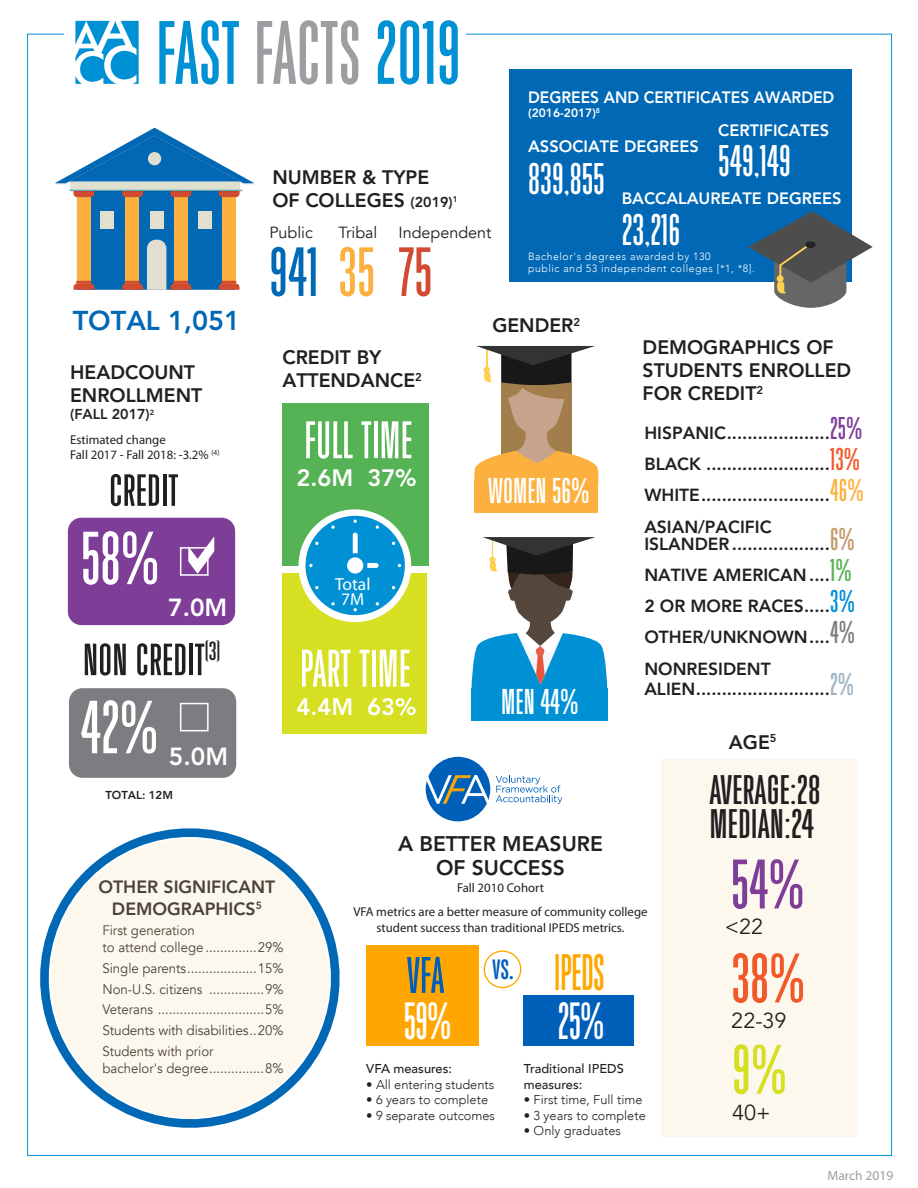
<style>
.page{position:relative;width:918px;height:1188px;background:#fff}
.page>*{position:absolute;margin:0;border:0;box-sizing:border-box;transform-origin:0 0}
.t1{font:89.85px "Filmotype Giant";color:#0091d5}
.t2{font:75px "Filmotype Giant";color:#fff}
.t3{font:69.9px "Filmotype Giant";color:#7e3e98}
.t4{font:69.9px "Filmotype Giant";color:#f15929}
.t5{font:69.9px "Filmotype Giant";color:#d6df21}
.t6{font:69.45px "Filmotype Giant";color:#0168b5}
.t7{font:52.8px "Filmotype Giant";color:#fff}
.t8{font:52.2px "Filmotype Giant";color:#fff;scale:.9 1}
.t9{font:51.3px "Filmotype Giant";color:#005fb9}
.t10{font:51.3px "Filmotype Giant";letter-spacing:-.015em;color:#ffa700;scale:.9 1}
.t11{font:45px "Filmotype Giant";color:#231f20;scale:1.11 1}
.t12{font:44.25px "Filmotype Giant";color:#fff}
.t13{font:41.25px/34.3px "Filmotype Giant";color:#231f20;scale:1.11 1}
.t14{font:35.85px "Filmotype Giant";color:#fff}
.t15{font:800 27px "Avenir LT Std";color:#0168b5}
.t16{font:800 24.6px "Avenir LT Std";color:#fff}
.t17{font:800 23.55px "Avenir LT Std";color:#fff}
.t18{font:21.6px "Avenir";color:#231f20}
.t19{font:800 21px/24px "Avenir LT Std";color:#231f20;text-align:center}
.t20{font:800 19.35px/23.2px "Avenir LT Std";color:#231f20}
.t21{font:800 17.7px/21.1px "Avenir LT Std";color:#231f20;text-align:center}
.t22{font:17.55px/15px "Myriad Pro";color:#fff;text-align:center}
.t23{font:800 17.4px/31.2px "Avenir LT Std";color:#231f20}
.t24{font:800 16.35px "Avenir LT Std";color:#fff}
.t25{font:800 16.35px "Avenir LT Std";color:#fff;scale:.95 1}
.t26{font:16.2px "Avenir";color:#231f20}
.t27{font:800 14.25px "Avenir LT Std";color:#231f20}
.t28{font:13.8px/20.9px "Avenir";color:#231f20;scale:.96 1}
.t29{font:13.5px "Myriad Pro";color:#9c9ea1}
.t30{font:12.9px/15.5px "Myriad Pro";color:#231f20}
.t31{font:300 12.9px "Avenir";color:#231f20}
.t32{font:500 12.9px/15.5px "Avenir";color:#231f20}
.t33{font:800 12px "Avenir LT Std";color:#fff}
.t34{font:800 11.4px "Avenir LT Std";color:#231f20}
.t35{font:300 10.5px/12.6px "Avenir";letter-spacing:.05em;color:#fff}
.s1{color:#9c9ea1}
.s2{font-size:14.25px}
.s3{color:#fbb03f}
.s4{color:#d04b30}
.s5{font-family:"Filmotype Giant";font-weight:400;font-size:31.5px;color:#7e3e98}
.s6{font-family:"Filmotype Giant";font-weight:400;font-size:31.5px;color:#f15929}
.s7{font-family:"Filmotype Giant";font-weight:400;font-size:31.5px;color:#fbb03f}
.s8{font-family:"Filmotype Giant";font-weight:400;font-size:31.5px;color:#c39a6b}
.s9{font-family:"Filmotype Giant";font-weight:400;font-size:31.5px;color:#55b355}
.s10{font-family:"Filmotype Giant";font-weight:400;font-size:31.5px;color:#0091d5}
.s11{font-family:"Filmotype Giant";font-weight:400;font-size:31.5px;color:#7b7d80}
.s12{font-family:"Filmotype Giant";font-weight:400;font-size:31.5px;color:#9db5c8}
</style>
<div class="page">
<div style="left:662px;top:760px;width:195px;height:377px;background:#fdf8ee"></div>
<div style="left:510px;top:69px;width:342px;height:213px;background:#0168b5"></div>
<svg style="left:748px;top:211px;width:125px;height:97px"></svg>
<div style="left:805px;top:241px;width:11px;height:7px;background:#242424;border-radius:50%"></div>
<svg style="left:474px;top:346px;width:125px;height:141px"></svg>
<div style="left:475px;top:480px;width:123px;height:32px;background:#fbb03f"></div>
<div style="left:71px;top:182px;width:169px;height:8px;background:#e1dfcf"></div>
<hr style="left:70px;top:191px;width:173px;height:1px;background:#050504">
<hr style="left:69px;top:190px;width:173px;height:1px;background:#5bacb6">
<svg style="left:74px;top:191px;width:166px;height:99px;background:#72888c"></svg>
<div style="left:100px;top:211px;width:14px;height:18px;background:#e1dfcf"></div>
<div style="left:150px;top:211px;width:14px;height:18px;background:#e1dfcf"></div>
<div style="left:198px;top:211px;width:14px;height:18px;background:#e1dfcf"></div>
<svg style="left:55px;top:128px;width:200px;height:56px"></svg>
<div style="left:283px;top:404px;width:146px;height:162px;background:#55b355"></div>
<div style="left:283px;top:573px;width:144px;height:161px;background:#d6df21"></div>
<div style="left:298px;top:509px;width:113px;height:113px;background:#fff;border-radius:50%"></div>
<svg style="left:306px;top:516px;width:99px;height:99px"></svg>
<svg style="left:40px;top:828px;width:300px;height:300px"></svg>
<svg style="left:51px;top:839px;width:278px;height:278px;background:#ecefec"></svg>
<svg style="left:472px;top:537px;width:135px;height:152px"></svg>
<div style="left:471px;top:689px;width:137px;height:32px;background:#0091d5"></div>
<div style="left:68px;top:518px;width:167px;height:107px;background:#7e3e98;border-radius:14px"></div>
<div style="left:69px;top:688px;width:167px;height:90px;background:#7b7d80;border-radius:14px"></div>
<div style="left:180px;top:703px;width:29px;height:28px;border:2px solid #fff"></div>
<div style="left:180px;top:547px;width:29px;height:29px;border:2px solid #fff"></div>
<svg style="left:75px;top:21px;width:64px;height:63px"></svg>
<div style="left:426px;top:757px;width:64px;height:64px;background:#005fb9;border-radius:50%"></div>
<svg style="left:496px;top:776px;width:66px;height:28px"></svg>
<svg style="left:426px;top:775px;width:63px;height:30px"></svg>
<div style="left:367px;top:945px;width:112px;height:101px;background:#ffa700"></div>
<div style="left:523px;top:995px;width:111px;height:51px;background:#005fb9"></div>
<div style="left:484px;top:950px;width:37px;height:38px;border:1px solid #ffa700;border-radius:50%"></div>
<svg style="left:188px;top:547px;width:21px;height:27px"></svg>
<h1 class="t1" style="left:156px;top:6px;width:307px">FAST <span class="s1">FACTS</span> 2019</h1>
<p class="t20" style="left:272px;top:166px;width:187px">NUMBER &amp; TYPE<br>OF COLLEGES <span class="s2">(2019)</span><sup>1</sup></p>
<p class="t26" style="left:269px;top:223px;width:45px">Public</p>
<p class="t26" style="left:398px;top:223px;width:95px">Independent</p>
<p class="t26" style="left:338px;top:223px;width:41px">Tribal</p>
<h3 class="t6" style="left:269px;top:236px;width:164px">941 <span class="s3">35</span> <span class="s4">75</span></h3>
<p class="t25" style="left:528px;top:88px;width:324px">DEGREES AND CERTIFICATES AWARDED</p>
<p class="t33" style="left:528px;top:106px;width:73px">(2016-2017)<sup>8</sup></p>
<p class="t24" style="left:718px;top:120px;width:113px">CERTIFICATES</p>
<h3 class="t12" style="left:718px;top:138px;width:74px">549,149</h3>
<p class="t24" style="left:622px;top:189px;width:221px">BACCALAUREATE DEGREES</p>
<h3 class="t12" style="left:622px;top:206px;width:60px">23,216</h3>
<p class="t24" style="left:528px;top:137px;width:172px">ASSOCIATE DEGREES</p>
<h3 class="t12" style="left:528px;top:155px;width:78px">839,855</h3>
<p class="t35" style="left:528px;top:250px;width:228px">Bachelor's degrees awarded by 130<br>public and 53 independent colleges [*1, *8].</p>
<h3 class="t15" style="left:73px;top:305px;width:169px">TOTAL 1,051</h3>
<p class="t20" style="left:492px;top:314px;width:89px">GENDER<sup>2</sup></p>
<p class="t20" style="left:643px;top:335px;width:210px">DEMOGRAPHICS OF<br>STUDENTS ENROLLED<br>FOR CREDIT<sup>2</sup></p>
<p class="t23" style="left:644px;top:418px;width:221px">HISPANIC....................<span class="s5">25%<br></span>BLACK ........................<span class="s6">13%<br></span>WHITE.........................<span class="s7">46%<br></span>ASIAN/PACIFIC</p>
<p class="t20" style="left:282px;top:346px;width:141px">CREDIT BY<br>ATTENDANCE<sup>2</sup></p>
<p class="t20" style="left:70px;top:361px;width:134px">HEADCOUNT<br>ENROLLMENT</p>
<p class="t27" style="left:70px;top:406px;width:86px">(FALL 2017)<sup>2</sup></p>
<h3 class="t7" style="left:304px;top:412px;width:110px">FULL TIME</h3>
<p class="t30" style="left:70px;top:431px;width:151px">Estimated change<br>Fall 2017 - Fall 2018: -3.2% <sup>(4)</sup></p>
<h3 class="t17" style="left:297px;top:464px;width:122px">2.6M 37%</h3>
<h3 class="t11" style="left:109px;top:467px;width:64px">CREDIT</h3>
<h3 class="t14" style="left:488px;top:472px;width:103px">WOMEN 56%</h3>
<p class="t23" style="left:644px;top:528px;width:212px">ISLANDER...................<span class="s8">6%<br></span>NATIVE AMERICAN ....<span class="s9">1%<br></span>2 OR MORE RACES.....<span class="s10">3%<br></span>OTHER/UNKNOWN....<span class="s11">4%<br></span>NONRESIDENT</p>
<p class="t23" style="left:644px;top:673px;width:211px">ALIEN..........................<span class="s12">2%</span></p>
<h2 class="t2" style="left:81px;top:519px;width:80px">58%</h2>
<p class="t22" style="left:335px;top:576px;width:37px">Total<br>7M</p>
<h3 class="t16" style="left:168px;top:592px;width:61px">7.0M</h3>
<h3 class="t11" style="left:83px;top:636px;width:126px">NON CREDIT<sup>(3)</sup></h3>
<h3 class="t7" style="left:300px;top:641px;width:112px">PART TIME</h3>
<h3 class="t14" style="left:501px;top:683px;width:79px">MEN 44%</h3>
<h3 class="t17" style="left:296px;top:693px;width:122px">4.4M 63%</h3>
<h2 class="t2" style="left:80px;top:688px;width:79px">42%</h2>
<p class="t20" style="left:729px;top:730px;width:49px">AGE<sup>5</sup></p>
<h3 class="t13" style="left:709px;top:773px;width:102px">AVERAGE:28<br>MEDIAN:24</h3>
<h3 class="t16" style="left:169px;top:742px;width:61px">5.0M</h3>
<p class="t34" style="left:105px;top:789px;width:69px">TOTAL: 12M</p>
<p class="t19" style="left:398px;top:832px;width:206px">A BETTER MEASURE<br>OF SUCCESS</p>
<p class="t30" style="left:353px;top:875px;width:296px;line-height:24.5px;text-align:center">Fall 2010 Cohort<br>VFA metrics are a better measure of community college</p>
<p class="t30" style="left:376px;top:919px;width:250px">student success than traditional IPEDS metrics.</p>
<h3 class="t3" style="left:731px;top:848px;width:75px">54%</h3>
<p class="t18" style="left:725px;top:914px;width:40px">&lt;22</p>
<h3 class="t4" style="left:731px;top:942px;width:75px">38%</h3>
<p class="t18" style="left:731px;top:1008px;width:57px">22-39</p>
<p class="t21" style="left:98px;top:877px;width:178px">OTHER SIGNIFICANT<br>DEMOGRAPHICS<sup>5</sup></p>
<p class="t28" style="left:103px;top:923px;width:190px;line-height:16.5px">First generation<br>to attend college ..............29%</p>
<p class="t28" style="left:103px;top:958px;width:190px;text-align:justify">Single parents...................15% Non-U.S. citizens ...............9% Veterans .............................5% Students with disabilities..20% Students with prior</p>
<p class="t28" style="left:103px;top:1058px;width:190px">bachelor's degree...............8%</p>
<h3 class="t10" style="left:554px;top:946px;width:58px">IPEDS</h3>
<h3 class="t9" style="left:407px;top:948px;width:109px">VFA <sup>vs.</sup></h3>
<h3 class="t8" style="left:404px;top:994px;width:54px">59%</h3>
<h3 class="t8" style="left:558px;top:994px;width:53px">25%</h3>
<h3 class="t5" style="left:732px;top:1033px;width:56px">9%</h3>
<p class="t18" style="left:732px;top:1099px;width:40px">40+</p>
<p class="t32" style="left:524px;top:1061px;width:102px">Traditional IPEDS measures:</p>
<p class="t31" style="left:524px;top:1092px;width:120px">• First time, Full time</p>
<p class="t31" style="left:524px;top:1108px;width:123px">• 3 years to complete</p>
<p class="t31" style="left:524px;top:1123px;width:99px">• Only graduates</p>
<p class="t32" style="left:366px;top:1061px;width:87px">VFA measures:</p>
<p class="t31" style="left:366px;top:1077px;width:130px">• All entering students</p>
<p class="t31" style="left:366px;top:1092px;width:123px">• 6 years to complete</p>
<p class="t31" style="left:366px;top:1108px;width:130px">• 9 separate outcomes</p>
<p class="t29" style="left:828px;top:1167px;width:67px">March 2019</p>
</div>
